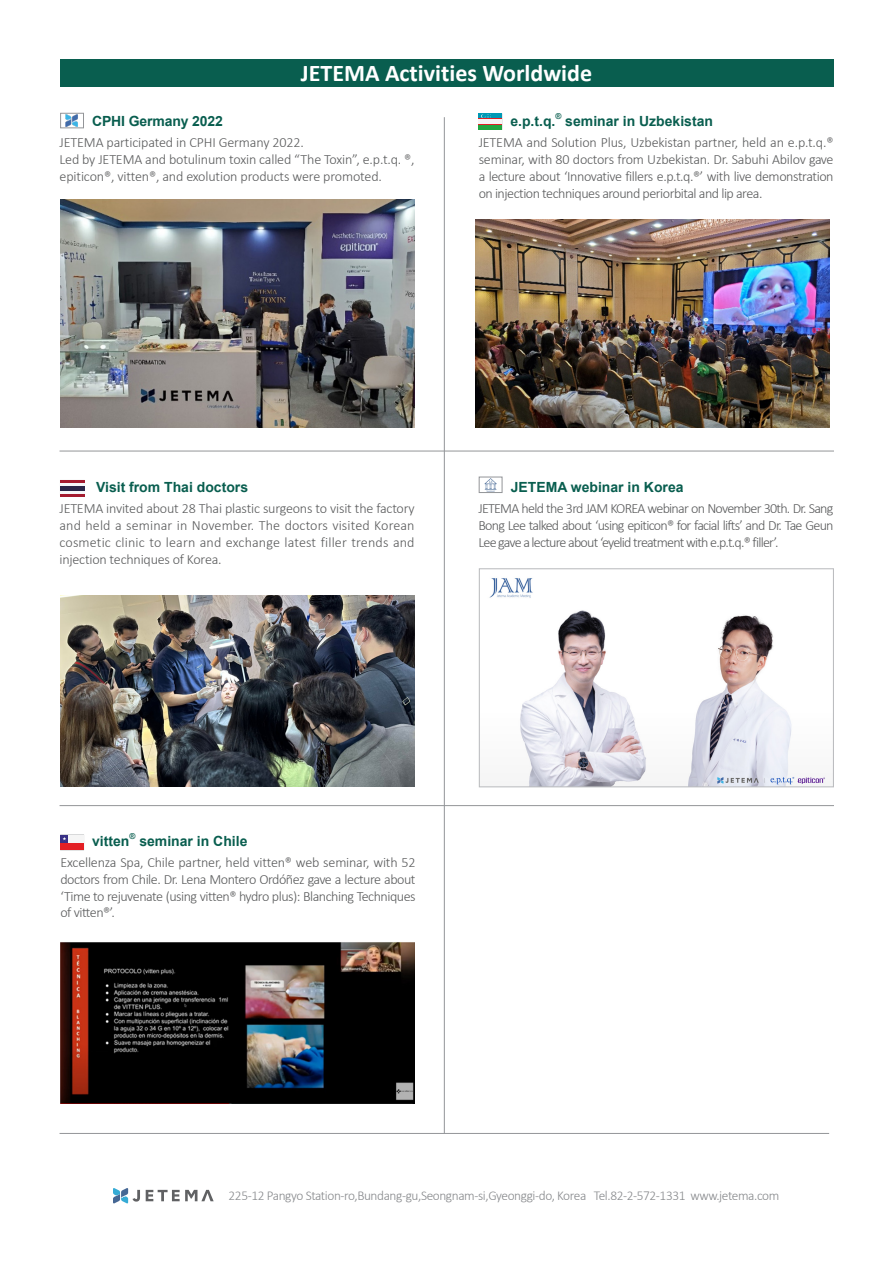
<style>
.page{position:relative;width:893px;height:1263px;background:#fff}
.page>*{position:absolute;margin:0;border:0;box-sizing:border-box;transform-origin:0 0}
.t1{font:700 24px "Calibri";color:#fff}
.t2{font:300 14.1px/17px "Calibri";letter-spacing:-.025em;color:#595a5b;text-align:justify}
.t3{font:700 13.95px "Arial";color:#095e4f}
.t4{font:300 13.5px "Calibri";letter-spacing:-.03em;color:#86888b}
.t5{font:700 8.1px "Arial";color:#095e4f}
</style>
<div class="page">
<hr style="left:444px;top:117px;width:1px;height:1016px;background:#939598">
<div style="left:479px;top:477px;width:23px;height:16px;border:1px solid #939598"></div>
<hr style="left:60px;top:451px;width:774px;height:1px;background:#939598">
<hr style="left:60px;top:805px;width:774px;height:1px;background:#939598">
<hr style="left:60px;top:1133px;width:769px;height:1px;background:#939598">
<div style="left:60px;top:60px;width:773px;height:27px;background:#095e4f"></div>
<hr style="left:60px;top:494px;width:24px;height:2px;background:#a41c30">
<hr style="left:60px;top:480px;width:24px;height:3px;background:#a41c30">
<hr style="left:60px;top:491px;width:24px;height:3px;background:#f5f7f9">
<div style="left:60px;top:486px;width:24px;height:5px;background:#2a2748"></div>
<hr style="left:60px;top:483px;width:24px;height:3px;background:#f5f7f9">
<svg style="left:484px;top:478px;width:13px;height:14px"></svg>
<img style="left:60px;top:200px;width:355px;height:227px">
<img style="left:475px;top:219px;width:354px;height:208px">
<img style="left:60px;top:595px;width:355px;height:192px">
<img style="left:60px;top:942px;width:355px;height:161px">
<img style="left:489px;top:578px;width:337px;height:207px">
<div style="left:479px;top:568px;width:355px;height:219px;border:1px solid #bcbdc0"></div>
<svg style="left:146px;top:1190px;width:68px;height:11px"></svg>
<svg style="left:113px;top:1188px;width:27px;height:15px"></svg>
<div style="left:479px;top:124px;width:23px;height:6px;background:#21a640"></div>
<svg style="left:479px;top:114px;width:23px;height:11px"></svg>
<div style="left:61px;top:842px;width:23px;height:8px;background:#e31f24"></div>
<div style="left:61px;top:835px;width:23px;height:7px;background:#f5f5f5"></div>
<div style="left:61px;top:835px;width:7px;height:7px;background:#383085"></div>
<svg style="left:63px;top:837px;width:14px;height:6px"></svg>
<div style="left:60px;top:113px;width:24px;height:15px;border:1px solid #939598"></div>
<img style="left:65px;top:114px;width:14px;height:13px">
<p class="t1" style="left:301px;top:56px;width:293px">JETEMA Activities Worldwide</p>
<p class="t3" style="left:92px;top:111px;width:132px">CPHI Germany 2022</p>
<p class="t2" style="left:60px;top:134px;width:246px">JETEMA participated in CPHI Germany 2022.</p>
<p class="t2" style="left:60px;top:150px;width:357px">Led by JETEMA and botulinum toxin called “The Toxin”, e.p.t.q. ®, epiticon®, vitten®, and exolution products were promoted.</p>
<p class="t3" style="left:510px;top:111px;width:47px">e.p.t.q.</p>
<p class="t5" style="left:555px;top:110px;width:8px">®</p>
<p class="t3" style="left:565px;top:111px;width:149px">seminar in Uzbekistan</p>
<p class="t2" style="left:479px;top:134px;width:356px">JETEMA and Solution Plus, Uzbekistan partner, held an e.p.t.q.® seminar, with 80 doctors from Uzbekistan. Dr. Sabuhi Abilov gave a lecture about ‘Innovative fillers e.p.t.q.®’ with live demonstration on injection techniques around periorbital and lip area.</p>
<p class="t3" style="left:96px;top:478px;width:154px">Visit from Thai doctors</p>
<p class="t2" style="left:60px;top:500px;width:357px">JETEMA invited about 28 Thai plastic surgeons to visit the factory and held a seminar in November. The doctors visited Korean cosmetic clinic to learn and exchange latest filler trends and injection techniques of Korea.</p>
<p class="t3" style="left:511px;top:478px;width:174px">JETEMA webinar in Korea</p>
<p class="t2" style="left:478px;top:500px;width:357px">JETEMA held the 3rd JAM KOREA webinar on November 30th. Dr. Sang Bong Lee talked about ‘using epiticon® for facial lifts’ and Dr. Tae Geun Lee gave a lecture about ‘eyelid treatment with e.p.t.q.® filler’.</p>
<p class="t3" style="left:92px;top:831px;width:39px">vitten</p>
<p class="t5" style="left:130px;top:830px;width:8px">®</p>
<p class="t3" style="left:139px;top:831px;width:110px">seminar in Chile</p>
<p class="t2" style="left:60px;top:853px;width:357px">Excellenza Spa, Chile partner, held vitten® web seminar, with 52 doctors from Chile. Dr. Lena Montero Ordóñez gave a lecture about ‘Time to rejuvenate (using vitten® hydro plus): Blanching Techniques of vitten®’.</p>
<p class="t4" style="left:229px;top:1187px;width:552px">225-12 Pangyo Station-ro,Bundang-gu,Seongnam-si,Gyeonggi-do, Korea Tel.82-2-572-1331 www.jetema.com</p>
</div>
